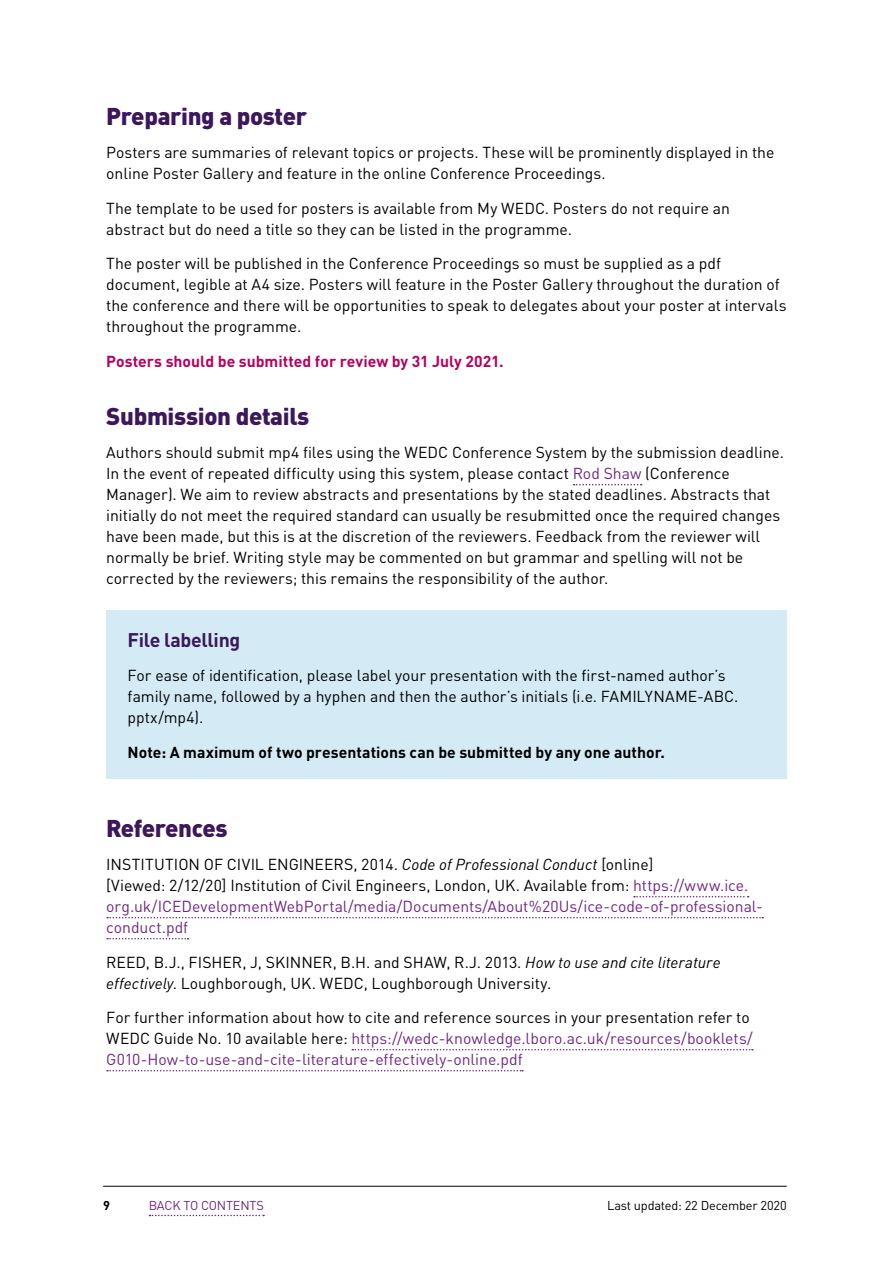
<style>
.page{position:relative;width:893px;height:1263px;background:#fff}
.page>*{position:absolute;margin:0;border:0;box-sizing:border-box;transform-origin:0 0}
.t1{font:900 24px "DINOT";letter-spacing:-.015em;color:#3c175c}
.t2{font:700 19.5px "DINOT";letter-spacing:-.015em;color:#3c175c}
.t3{font:15.75px/21px "DINOT";color:#000}
.t4{font:15.75px/21px "DINOT";color:#702784}
.t5{font:700 15.75px "DINOT";color:#000}
.t6{font:700 15.75px "DINOT";color:#b6005d}
.t7{font:12.75px "DINOT";letter-spacing:-.015em;color:#000}
.t8{font:12.75px "DINOT";letter-spacing:-.015em;color:#702784}
.t9{font:700 12.75px "DINOT";color:#000}
.s1{color:#702784}
.s2{color:#000}
.s3{font-style:italic;color:#000}
.s4{font-style:italic}
</style>
<div class="page">
<hr style="left:103px;top:1186px;width:684px;height:1px;background:#000">
<svg style="left:574px;top:484px;width:68px;height:1px"></svg>
<svg style="left:634px;top:896px;width:115px;height:1px"></svg>
<svg style="left:107px;top:917px;width:656px;height:1px"></svg>
<svg style="left:107px;top:938px;width:81px;height:1px"></svg>
<svg style="left:352px;top:1049px;width:401px;height:1px"></svg>
<svg style="left:107px;top:1070px;width:416px;height:1px"></svg>
<div style="left:106px;top:611px;width:681px;height:168px;background:#d4ebf6"></div>
<svg style="left:149px;top:1215px;width:115px;height:1px"></svg>
<h1 class="t1" style="left:106px;top:100px;width:202px">Preparing a poster</h1>
<p class="t3" style="left:106px;top:142px;width:670px">Posters are summaries of relevant topics or projects. These will be prominently displayed in the online Poster Gallery and feature in the online Conference Proceedings.</p>
<p class="t3" style="left:106px;top:197px;width:625px">The template to be used for posters is available from My WEDC. Posters do not require an abstract but do need a title so they can be listed in the programme.</p>
<p class="t3" style="left:106px;top:253px;width:682px">The poster will be published in the Conference Proceedings so must be supplied as a pdf document, legible at A4 size. Posters will feature in the Poster Gallery throughout the duration of the conference and there will be opportunities to speak to delegates about your poster at intervals throughout the programme.</p>
<p class="t6" style="left:106px;top:351px;width:399px">Posters should be submitted for review by 31 July 2021.</p>
<h1 class="t1" style="left:106px;top:400px;width:204px">Submission details</h1>
<p class="t3" style="left:106px;top:442px;width:679px">Authors should submit mp4 files using the WEDC Conference System by the submission deadline.<br>In the event of repeated difficulty using this system, please contact <span class="s1">Rod Shaw</span> (Conference Manager). We aim to review abstracts and presentations by the stated deadlines. Abstracts that initially do not meet the required standard can usually be resubmitted once the required changes have been made, but this is at the discretion of the reviewers. Feedback from the reviewer will normally be brief. Writing style may be commented on but grammar and spelling will not be corrected by the reviewers; this remains the responsibility of the author.</p>
<p class="t2" style="left:128px;top:627px;width:114px">File labelling</p>
<p class="t3" style="left:128px;top:665px;width:612px">For ease of identification, please label your presentation with the first-named author’s family name, followed by a hyphen and then the author’s initials (i.e. FAMILYNAME-ABC. pptx/mp4).</p>
<p class="t5" style="left:128px;top:742px;width:539px">Note: A maximum of two presentations can be submitted by any one author.</p>
<h1 class="t1" style="left:106px;top:812px;width:123px">References</h1>
<p class="t4" style="left:106px;top:854px;width:658px"><span class="s2">INSTITUTION OF CIVIL ENGINEERS, 2014.</span> <span class="s3">Code of Professional Conduct</span> <span class="s2">[online]<br>[Viewed: 2/12/20] Institution of Civil Engineers, London, UK. Available from:</span> https://www.ice. org.uk/ICEDevelopmentWebPortal/media/Documents/About%20Us/ice-code-of-professional&shy;conduct.pdf</p>
<p class="t3" style="left:106px;top:951px;width:616px">REED, B.J., FISHER, J, SKINNER, B.H. and SHAW, R.J. 2013. <span class="s4">How to use and cite literature effectively</span>. Loughborough, UK. WEDC, Loughborough University.</p>
<p class="t4" style="left:106px;top:1007px;width:648px"><span class="s2">For further information about how to cite and reference sources in your presentation refer to<br>WEDC Guide No. 10 available here:</span> https://wedc-knowledge.lboro.ac.uk/resources/booklets/<br>G010-How-to-use-and-cite-literature-effectively-online.pdf</p>
<p class="t9" style="left:103px;top:1197px;width:8px">9</p>
<p class="t7" style="left:607px;top:1197px;width:181px">Last updated: 22 December 2020</p>
<p class="t8" style="left:149px;top:1198px;width:117px">BACK TO CONTENTS</p>
</div>
